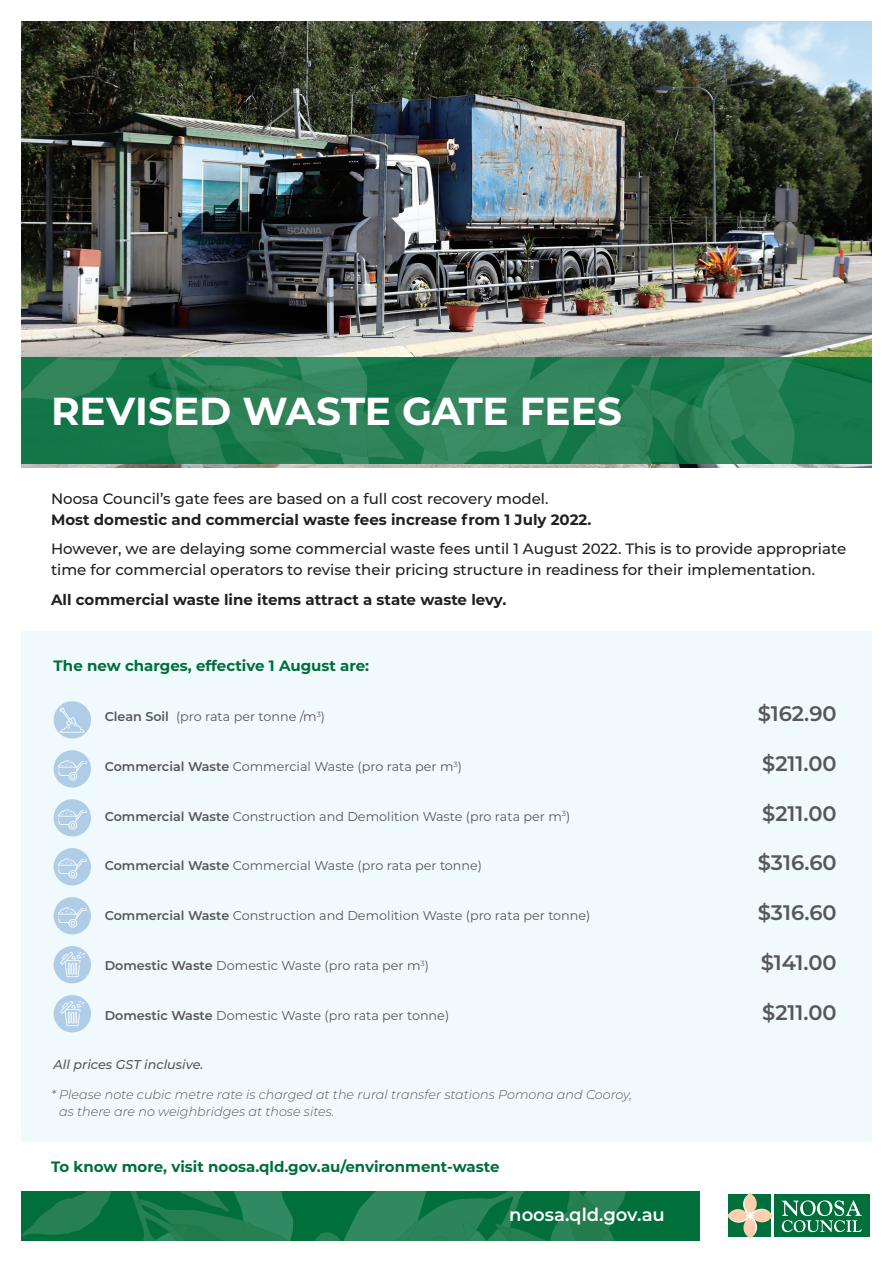
<style>
.page{position:relative;width:893px;height:1263px;background:#fff}
.page>*{position:absolute;margin:0;border:0;box-sizing:border-box;transform-origin:0 0}
.t1{font:700 39px "Montserrat";color:#fff}
.bold_small_subheader{font:600 21px "Montserrat";color:#57585a}
.t2{font:600 18px "Montserrat";color:#fff}
.MEDIUM_BODY{font:500 15px/21px "Montserrat";color:#231f20}
.MEDIUM_BODY-2{font:700 15px/21px "Montserrat";color:#231f20}
.BODY_TEXT{font:700 15px "Montserrat";color:#006f3c}
.bold_small_subheader-2{font:12.75px "Montserrat";color:#57585a}
.bold_small_subheader-3{font:italic 300 12.75px/16.5px "Montserrat";color:#57585a}
.bold_small_subheader-4{font:italic 500 12.75px "Montserrat";color:#57585a}
.s1{font-weight:500}
.s2{font-weight:600}
</style>
<div class="page">
<div style="left:21px;top:631px;width:851px;height:511px;background:#f0f9fc"></div>
<img style="left:21px;top:21px;width:851px;height:447px">
<svg style="left:21px;top:1191px;width:678px;height:49px;background:#15794a"></svg>
<div style="left:774px;top:1194px;width:95px;height:43px;background:#006f3c"></div>
<svg style="left:727px;top:1193px;width:46px;height:45px;background:#81a783"></svg>
<svg style="left:782px;top:1200px;width:80px;height:32px"></svg>
<svg style="left:21px;top:357px;width:851px;height:106px;background:#257e53"></svg>
<div style="left:54px;top:701px;width:37px;height:37px;background:#afcde6;border-radius:50%"></div>
<img style="left:58px;top:705px;width:29px;height:29px">
<div style="left:54px;top:750px;width:37px;height:37px;background:#afcde6;border-radius:50%"></div>
<img style="left:58px;top:756px;width:29px;height:29px">
<div style="left:54px;top:799px;width:37px;height:37px;background:#afcde6;border-radius:50%"></div>
<img style="left:58px;top:805px;width:29px;height:29px">
<div style="left:54px;top:848px;width:37px;height:37px;background:#afcde6;border-radius:50%"></div>
<img style="left:58px;top:854px;width:29px;height:29px">
<div style="left:54px;top:897px;width:37px;height:37px;background:#afcde6;border-radius:50%"></div>
<img style="left:58px;top:903px;width:29px;height:29px">
<div style="left:54px;top:946px;width:37px;height:37px;background:#afcde6;border-radius:50%"></div>
<img style="left:60px;top:952px;width:25px;height:25px">
<div style="left:54px;top:995px;width:37px;height:37px;background:#afcde6;border-radius:50%"></div>
<img style="left:60px;top:1001px;width:25px;height:25px">
<p class="t1" style="left:51px;top:383px;width:572px">REVISED WASTE GATE FEES</p>
<p class="MEDIUM_BODY-2" style="left:51px;top:487px;width:542px"><span class="s1">Noosa Council’s gate fees are based on a full cost recovery model.<br></span>Most domestic and commercial waste fees increase from 1 July 2022.</p>
<p class="MEDIUM_BODY" style="left:51px;top:538px;width:797px">However, we are delaying some commercial waste fees until 1 August 2022. This is to provide appropriate time for commercial operators to revise their pricing structure in readiness for their implementation.</p>
<p class="MEDIUM_BODY-2" style="left:51px;top:588px;width:457px">All commercial waste line items attract a state waste levy.</p>
<p class="BODY_TEXT" style="left:54px;top:655px;width:317px">The new charges, effective 1 August are:</p>
<p class="bold_small_subheader-2" style="left:105px;top:708px;width:222px"><span class="s2">Clean Soil</span> (pro rata per tonne /m<sup>3</sup>)</p>
<p class="bold_small_subheader" style="left:758px;top:699px;width:81px">$162.90</p>
<p class="bold_small_subheader-2" style="left:105px;top:757px;width:359px"><span class="s2">Commercial Waste</span> Commercial Waste (pro rata per m<sup>3</sup>)</p>
<p class="bold_small_subheader" style="left:762px;top:748px;width:76px">$211.00</p>
<p class="bold_small_subheader-2" style="left:105px;top:807px;width:467px"><span class="s2">Commercial Waste</span> Construction and Demolition Waste (pro rata per m<sup>3</sup>)</p>
<p class="bold_small_subheader" style="left:762px;top:798px;width:76px">$211.00</p>
<p class="bold_small_subheader-2" style="left:105px;top:857px;width:379px"><span class="s2">Commercial Waste</span> Commercial Waste (pro rata per tonne)</p>
<p class="bold_small_subheader" style="left:758px;top:848px;width:80px">$316.60</p>
<p class="bold_small_subheader-2" style="left:105px;top:907px;width:487px"><span class="s2">Commercial Waste</span> Construction and Demolition Waste (pro rata per tonne)</p>
<p class="bold_small_subheader" style="left:758px;top:898px;width:80px">$316.60</p>
<p class="bold_small_subheader-2" style="left:105px;top:956px;width:326px"><span class="s2">Domestic Waste</span> Domestic Waste (pro rata per m<sup>3</sup>)</p>
<p class="bold_small_subheader" style="left:761px;top:947px;width:77px">$141.00</p>
<p class="bold_small_subheader-2" style="left:105px;top:1006px;width:346px"><span class="s2">Domestic Waste</span> Domestic Waste (pro rata per tonne)</p>
<p class="bold_small_subheader" style="left:762px;top:997px;width:76px">$211.00</p>
<p class="bold_small_subheader-4" style="left:54px;top:1056px;width:151px">All prices GST inclusive.</p>
<p class="bold_small_subheader-3" style="left:59px;top:1086px;width:574px;text-indent:-8px">* Please note cubic metre rate is charged at the rural transfer stations Pomona and Cooroy, as there are no weighbridges at those sites.</p>
<p class="BODY_TEXT" style="left:51px;top:1156px;width:450px">To know more, visit noosa.qld.gov.au/environment-waste</p>
<p class="t2" style="left:509px;top:1201px;width:157px">noosa.qld.gov.au</p>
</div>
